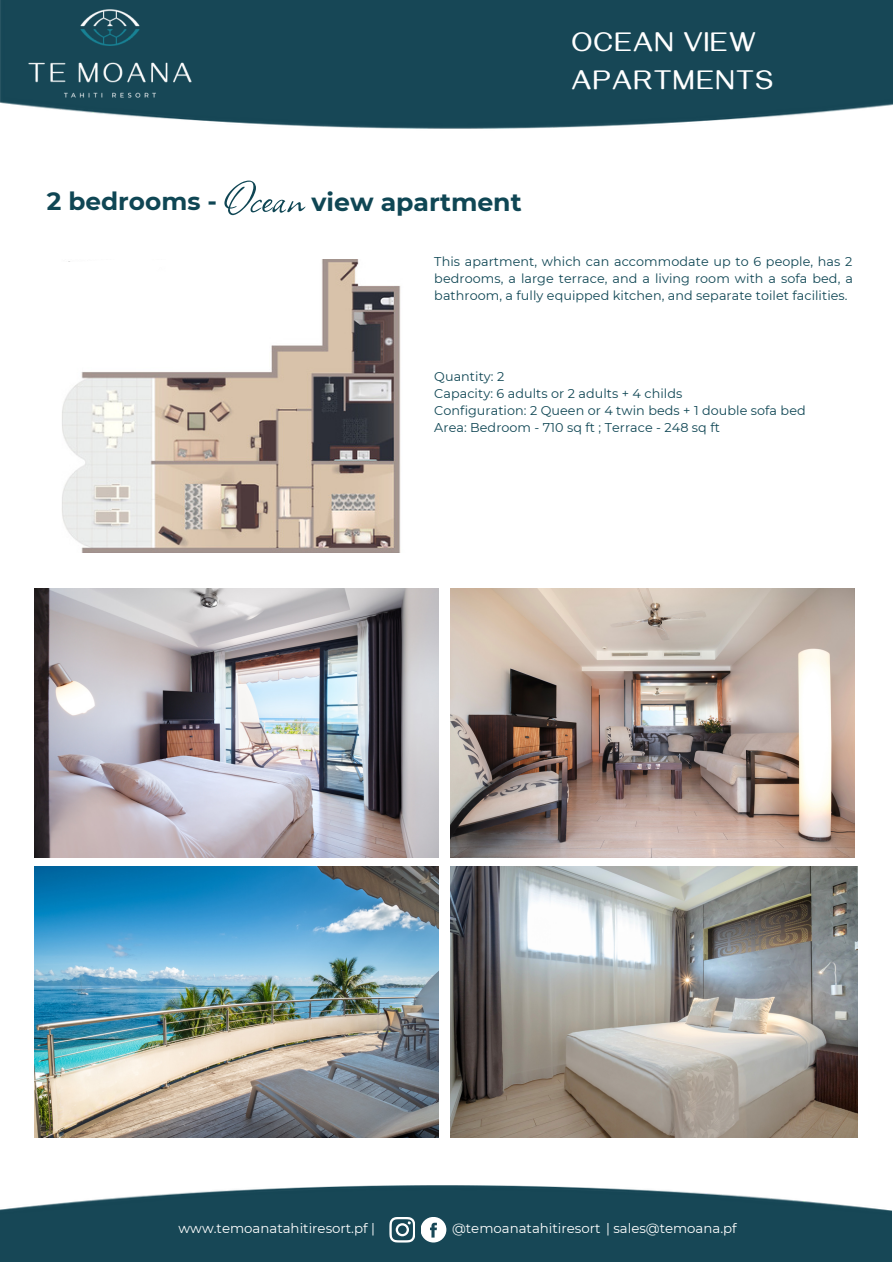
<style>
.page{position:relative;width:893px;height:1264px;background:#fff}
.page>*{position:absolute;margin:0;border:0;box-sizing:border-box;transform-origin:0 0}
.t1{font:51.75px "Allison";color:#0f4654}
.t2{font:700 28.05px "Gayathri";letter-spacing:.06em;color:#fff}
.t3{font:700 25.2px "Montserrat";color:#0f4654}
.t4{font:700 24.75px "Montserrat";color:#0f4654}
.t5{font:13.35px "Montserrat";color:#fff}
.t6{font:12.75px/17px "Montserrat";letter-spacing:.005em;color:#0f4654;text-align:justify}
</style>
<div class="page">
<img style="left:0;top:0;width:892px;height:129px">
<img style="left:28px;top:9px;width:163px;height:89px">
<img style="left:0;top:1185px;width:891px;height:76px">
<svg style="left:389px;top:1216px;width:57px;height:26px"></svg>
<img style="left:62px;top:259px;width:339px;height:294px">
<img style="left:35px;top:589px;width:404px;height:268px">
<img style="left:35px;top:866px;width:404px;height:271px">
<img style="left:451px;top:866px;width:406px;height:271px">
<svg style="left:62px;top:259px;width:140px;height:46px"></svg>
<img style="left:451px;top:589px;width:403px;height:268px">
<p class="t4" style="left:47px;top:186px;width:172px">2 bedrooms -</p>
<p class="t1" style="left:222px;top:165px;width:84px">Ocean</p>
<p class="t3" style="left:311px;top:187px;width:212px">view apartment</p>
<p class="t2" style="left:571px;top:30px;width:185px">OCEAN VIEW</p>
<p class="t2" style="left:571px;top:69px;width:202px">APARTMENTS</p>
<p class="t6" style="left:434px;top:252px;width:420px">This apartment, which can accommodate up to 6 people, has 2 bedrooms, a large terrace, and a living room with a sofa bed, a bathroom, a fully equipped kitchen, and separate toilet facilities.</p>
<p class="t6" style="left:434px;top:368px;width:71px">Quantity: 2</p>
<p class="t6" style="left:434px;top:385px;width:249px">Capacity: 6 adults or 2 adults + 4 childs</p>
<p class="t6" style="left:434px;top:402px;width:373px">Configuration: 2 Queen or 4 twin beds + 1 double sofa bed</p>
<p class="t6" style="left:434px;top:419px;width:287px">Area: Bedroom - 710 sq ft ; Terrace - 248 sq ft</p>
<p class="t5" style="left:178px;top:1219px;width:198px">www.temoanatahitiresort.pf |</p>
<p class="t5" style="left:452px;top:1219px;width:286px">@temoanatahitiresort | sales@temoana.pf</p>
</div>
